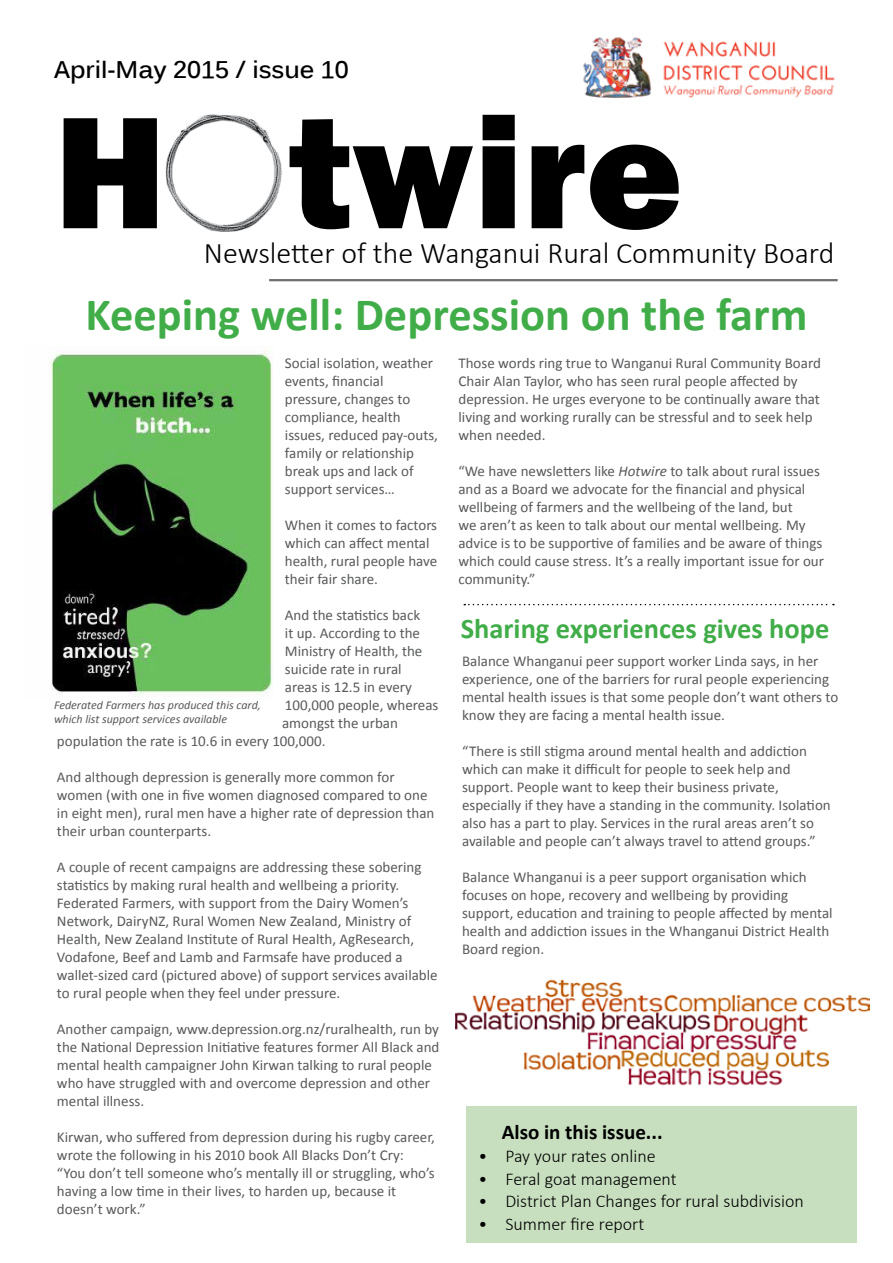
<style>
.page{position:relative;width:893px;height:1263px;background:#fff}
.page>*{position:absolute;margin:0;border:0;box-sizing:border-box;transform-origin:0 0}
.t1{font:800 165px "Franklin Gothic";color:#000}
.t2{font:700 46.5px "Calibri";color:#41ad49}
.t3{font:300 30px "Calibri";color:#000}
.t4{font:700 28.5px "Calibri";color:#41ad49}
.t5{font:700 24px "Kalinga";color:#000}
.t6{font:700 21px "Calibri";color:#000}
.t7{font:300 18px "Calibri";color:#000}
.t8{font:15px/18px "Calibri";color:#58595b}
.t9{font:italic 12px/14.4px "Calibri";color:#58595b}
.s1{font-style:italic}
</style>
<div class="page">
<hr style="left:269px;top:279px;width:569px;height:2px;background:#6d6e71">
<img style="left:583px;top:37px;width:252px;height:61px">
<img style="left:166px;top:115px;width:116px;height:117px">
<img style="left:50px;top:351px;width:222px;height:346px">
<svg style="left:464px;top:604px;width:370px;height:1px"></svg>
<div style="left:467px;top:1107px;width:390px;height:136px;background:#c7dfbf"></div>
<img style="left:455px;top:979px;width:415px;height:107px">
<h3 class="t5" style="left:54px;top:54px;width:296px">April-May 2015 / issue 10</h3>
<h1 class="t1" style="left:54px;top:66px;width:630px">H twire</h1>
<h3 class="t3" style="left:204px;top:235px;width:632px">Newsletter of the Wanganui Rural Community Board</h3>
<h2 class="t2" style="left:85px;top:285px;width:723px">Keeping well: Depression on the farm</h2>
<p class="t8" style="left:285px;top:354px;width:155px">Social isolation, weather events, financial pressure, changes to compliance, health issues, reduced pay-outs, family or relationship break ups and lack of support services…</p>
<p class="t8" style="left:285px;top:516px;width:154px">When it comes to factors which can affect mental health, rural people have their fair share.</p>
<p class="t8" style="left:285px;top:606px;width:137px">And the statistics back</p>
<p class="t8" style="left:285px;top:624px;width:137px">it up. According to the</p>
<p class="t8" style="left:285px;top:642px;width:139px">Ministry of Health, the</p>
<p class="t8" style="left:285px;top:660px;width:118px">suicide rate in rural</p>
<p class="t8" style="left:285px;top:678px;width:129px">areas is 12.5 in every</p>
<p class="t8" style="left:285px;top:696px;width:155px">100,000 people, whereas</p>
<p class="t8" style="left:282px;top:714px;width:117px">amongst the urban</p>
<p class="t8" style="left:57px;top:732px;width:270px">population the rate is 10.6 in every 100,000.</p>
<p class="t8" style="left:57px;top:768px;width:379px">And although depression is generally more common for women (with one in five women diagnosed compared to one in eight men), rural men have a higher rate of depression than their urban counterparts.</p>
<p class="t8" style="left:57px;top:858px;width:382px">A couple of recent campaigns are addressing these sobering statistics by making rural health and wellbeing a priority.<br>Federated Farmers, with support from the Dairy Women’s Network, DairyNZ, Rural Women New Zealand, Ministry of Health, New Zealand Institute of Rural Health, AgResearch, Vodafone, Beef and Lamb and Farmsafe have produced a wallet-sized card (pictured above) of support services available to rural people when they feel under pressure.</p>
<p class="t8" style="left:57px;top:1020px;width:384px">Another campaign, www.depression.org.nz/ruralhealth, run by the National Depression Initiative features former All Black and mental health campaigner John Kirwan talking to rural people who have struggled with and overcome depression and other mental illness.</p>
<p class="t8" style="left:57px;top:1128px;width:380px">Kirwan, who suffered from depression during his rugby career, wrote the following in his 2010 book All Blacks Don’t Cry: “You don’t tell someone who’s mentally ill or struggling, who’s having a low time in their lives, to harden up, because it doesn’t work.”</p>
<p class="t9" style="left:54px;top:697px;width:208px">Federated Farmers has produced this card, which list support services available</p>
<p class="t8" style="left:458px;top:354px;width:364px">Those words ring true to Wanganui Rural Community Board Chair Alan Taylor, who has seen rural people affected by depression. He urges everyone to be continually aware that living and working rurally can be stressful and to seek help when needed.</p>
<p class="t8" style="left:458px;top:462px;width:367px">“We have newsletters like <span class="s1">Hotwire</span> to talk about rural issues and as a Board we advocate for the financial and physical wellbeing of farmers and the wellbeing of the land, but<br>we aren’t as keen to talk about our mental wellbeing. My advice is to be supportive of families and be aware of things which could cause stress. It’s a really important issue for our community.”</p>
<h3 class="t4" style="left:461px;top:610px;width:370px">Sharing experiences gives hope</h3>
<p class="t8" style="left:462px;top:652px;width:378px">Balance Whanganui peer support worker Linda says, in her experience, one of the barriers for rural people experiencing mental health issues is that some people don’t want others to know they are facing a mental health issue.</p>
<p class="t8" style="left:462px;top:742px;width:370px">“There is still stigma around mental health and addiction which can make it difficult for people to seek help and support. People want to keep their business private, especially if they have a standing in the community. Isolation also has a part to play. Services in the rural areas aren’t so available and people can’t always travel to attend groups.”</p>
<p class="t8" style="left:462px;top:868px;width:372px">Balance Whanganui is a peer support organisation which focuses on hope, recovery and wellbeing by providing support, education and training to people affected by mental health and addiction issues in the Whanganui District Health Board region.</p>
<h3 class="t6" style="left:502px;top:1119px;width:162px">Also in this issue...</h3>
<p class="t7" style="left:478px;top:1145px;width:179px">• Pay your rates online</p>
<p class="t7" style="left:478px;top:1168px;width:200px">• Feral goat management</p>
<p class="t7" style="left:478px;top:1190px;width:327px">• District Plan Changes for rural subdivision</p>
<p class="t7" style="left:478px;top:1213px;width:168px">• Summer fire report</p>
</div>
